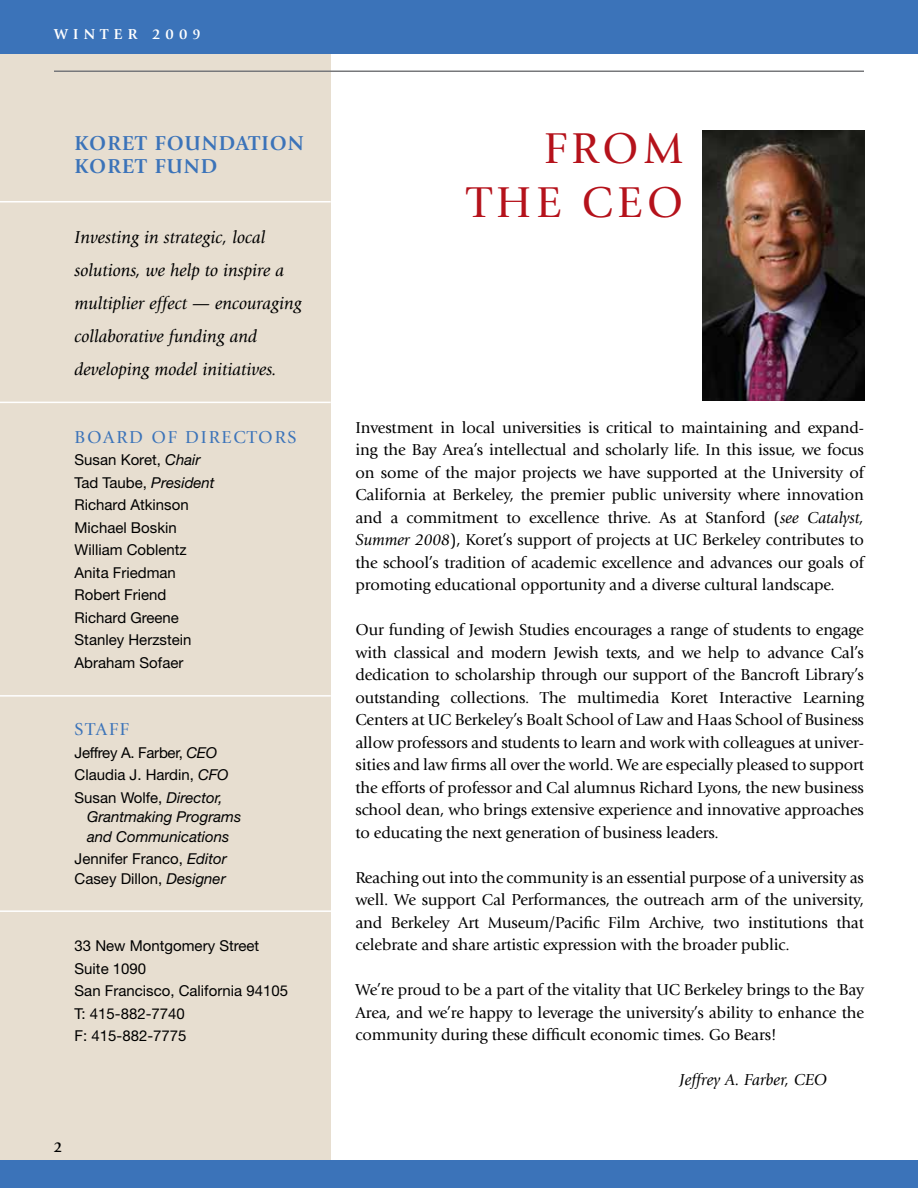
<style>
.page{position:relative;width:918px;height:1188px;background:#fff}
.page>*{position:absolute;margin:0;border:0;box-sizing:border-box;transform-origin:0 0}
.t1{font:45px "Giovanni Std";color:#b5121b}
.t2{font:700 21px/22.5px "Giovanni Std";letter-spacing:.05em;color:#3b73b9}
.t3{font:italic 18px/33px "Giovanni Std";color:#000}
.t4{font:18px "Giovanni Std";color:#3b73b9}
.t5{font:16.5px/22.5px "Giovanni Std";letter-spacing:-.01em;color:#000;text-align:justify}
.t6{font:italic 16.5px "Giovanni Std";color:#000}
.t7{font:15px/22.5px "Helvetica Neue LT Std";color:#000}
.t8{font:italic 15px/19.5px "Helvetica Neue LT Std";color:#000}
.t9{font:700 15px "Giovanni Std";letter-spacing:.35em;color:#fff}
.t10{font:700 15px "Giovanni Std";color:#000}
.s1{font-style:italic}
</style>
<div class="page">
<div style="left:0;top:40px;width:331px;height:1148px;background:#e7ded0"></div>
<div style="left:0;top:0;width:918px;height:54px;background:#3b73b9"></div>
<div style="left:0;top:1161px;width:918px;height:27px;background:#3b73b9"></div>
<hr style="left:54px;top:70px;width:810px;height:2px;background:#77787b">
<img style="left:702px;top:130px;width:162px;height:270px">
<hr style="left:0;top:402px;width:331px;height:1px;background:#fff">
<hr style="left:0;top:695px;width:331px;height:2px;background:#fff">
<hr style="left:0;top:910px;width:338px;height:2px;background:#fff">
<hr style="left:0;top:201px;width:331px;height:1px;background:#fff">
<p class="t9" style="left:54px;top:25px;width:148px">WINTER 2009</p>
<p class="t2" style="left:75px;top:132px;width:231px">KORET FOUNDATION<br>KORET FUND</p>
<p class="t3" style="left:75px;top:221px;width:229px">Investing in strategic, local solutions, we help to inspire a multiplier effect — encouraging collaborative funding and developing model initiatives.</p>
<p class="t4" style="left:75px;top:427px;width:27px">Board</p>
<p class="t4" style="left:151px;top:427px;width:63px">of Directors</p>
<p class="t7" style="left:75px;top:448px;width:142px">Susan Koret, <span class="s1">Chair<br></span>Tad Taube, <span class="s1">President<br></span>Richard Atkinson<br>Michael Boskin<br>William Coblentz<br>Anita Friedman<br>Robert Friend<br>Richard Greene<br>Stanley Herzstein<br>Abraham Sofaer</p>
<p class="t4" style="left:75px;top:719px;width:23px">Staff</p>
<p class="t7" style="left:75px;top:741px;width:155px">Jeffrey A. Farber, <span class="s1">CEO<br></span>Claudia J. Hardin, <span class="s1">CFO<br></span>Susan Wolfe, <span class="s1">Director,</span></p>
<p class="t8" style="left:87px;top:807px;width:156px">Grantmaking Programs and Communications</p>
<p class="t7" style="left:75px;top:849px;width:154px;line-height:19.5px">Jennifer Franco, <span class="s1">Editor<br></span>Casey Dillon, <span class="s1">Designer</span></p>
<p class="t7" style="left:75px;top:934px;width:215px">33 New Montgomery Street<br>Suite 1090<br>San Francisco, California 94105<br>T: 415-882-7740<br>F: 415-882-7775</p>
<p class="t10" style="left:54px;top:1138px;width:10px">2</p>
<h1 class="t1" style="left:544px;top:123px;width:65px">From</h1>
<h1 class="t1" style="left:467px;top:177px;width:33px">the</h1>
<h1 class="t1" style="left:582px;top:177px;width:103px">CEO</h1>
<p class="t5" style="left:355px;top:416px;width:510px">Investment in local universities is critical to maintaining and expand&shy;ing the Bay Area’s intellectual and scholarly life. In this issue, we focus on some of the major projects we have supported at the University of California at Berkeley, the premier public university where innovation and a commitment to excellence thrive. As at Stanford (<span class="s1">see Catalyst, Summer 2008</span>), Koret’s support of projects at UC Berkeley contributes to the school’s tradition of academic excellence and advances our goals of promoting educational opportunity and a diverse cultural landscape.</p>
<p class="t5" style="left:355px;top:619px;width:510px">Our funding of Jewish Studies encourages a range of students to engage with classical and modern Jewish texts, and we help to advance Cal’s dedication to scholarship through our support of the Bancroft Library’s outstanding collections. The multimedia Koret Interactive Learning Centers at UC Berkeley’s Boalt School of Law and Haas School of Business allow professors and students to learn and work with colleagues at univer&shy;sities and law firms all over the world. We are especially pleased to support the efforts of professor and Cal alumnus Richard Lyons, the new business school dean, who brings extensive experience and innovative approaches to educating the next generation of business leaders.</p>
<p class="t5" style="left:355px;top:866px;width:510px">Reaching out into the community is an essential purpose of a university as well. We support Cal Performances, the outreach arm of the university, and Berkeley Art Museum/Pacific Film Archive, two institutions that celebrate and share artistic expression with the broader public.</p>
<p class="t5" style="left:355px;top:979px;width:510px">We’re proud to be a part of the vitality that UC Berkeley brings to the Bay Area, and we’re happy to leverage the university’s ability to enhance the community during these difficult economic times. Go Bears!</p>
<p class="t6" style="left:679px;top:1071px;width:149px">Jeffrey A. Farber, CEO</p>
</div>
